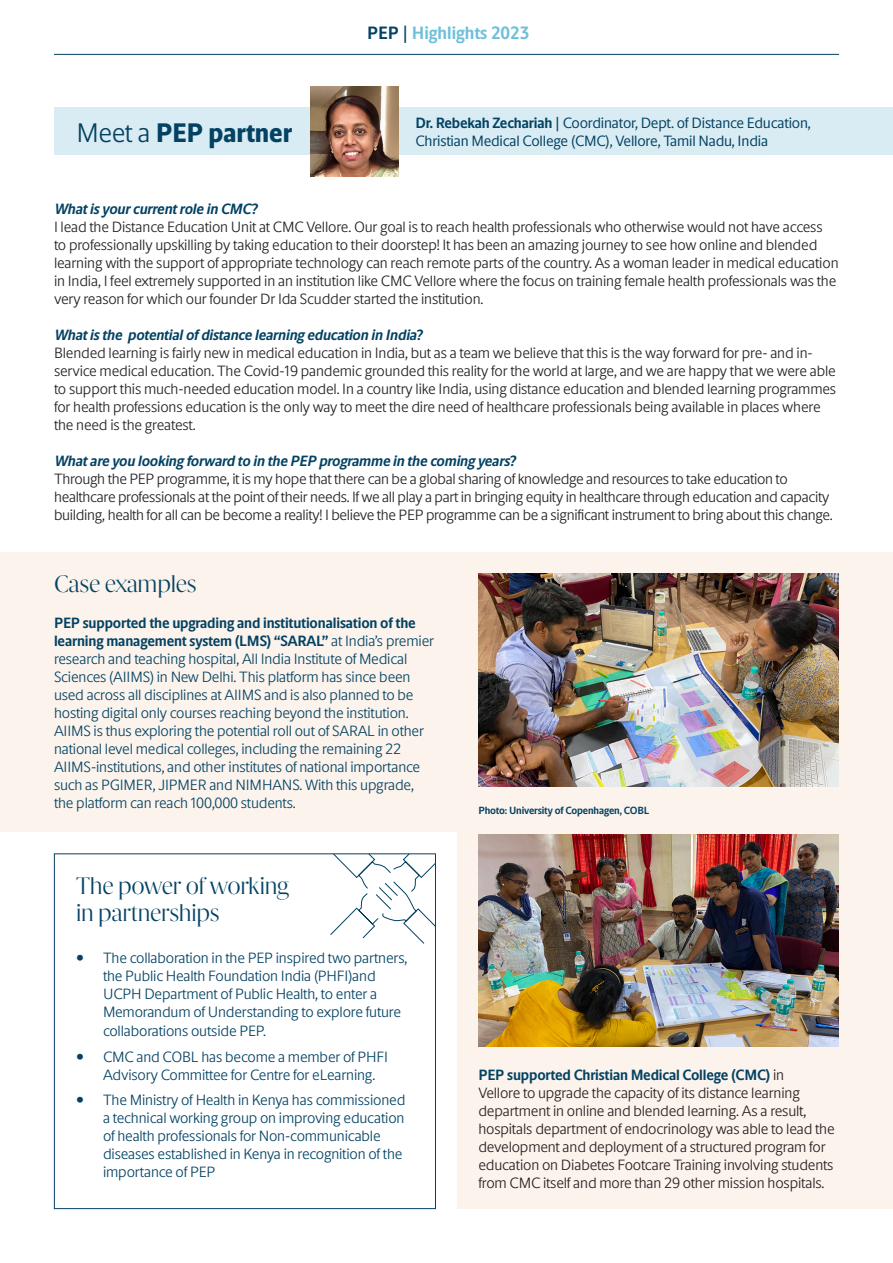
<style>
.page{position:relative;width:893px;height:1263px;background:#fff}
.page>*{position:absolute;margin:0;border:0;box-sizing:border-box;transform-origin:0 0}
.t1{font:800 27px "Novo Apply Sans";letter-spacing:-.005em;color:#034263}
.t2{font:300 24px "Novo Apply Serif";letter-spacing:-.01em;color:#034263}
.t3{font:700 18px "Novo Apply Sans";color:#6ec0d9}
.t4{font:300 15px/18px "Novo Apply Sans";letter-spacing:-.01em;color:#231f20}
.t5{font:300 15px/18px "Novo Apply Sans";letter-spacing:-.01em;color:#034263}
.t6{font:italic 700 15px "Novo Apply Sans";letter-spacing:-.01em;color:#034263}
.t7{font:15px/18px "Novo Apply Sans";letter-spacing:-.01em;color:#034263}
.t8{font:700 10.5px "Novo Apply Sans";letter-spacing:-.01em;color:#034263}
.s1{font-weight:300}
.s2{color:#034263}
.s3{font-weight:500;color:#034263}
.s4{font-weight:700}
.s5{font-weight:500}
.s6{font-weight:700;color:#034263}
</style>
<div class="page">
<svg style="left:329px;top:853px;width:107px;height:91px"></svg>
<div style="left:0;top:552px;width:893px;height:279px;background:#fbf3ec"></div>
<div style="left:457px;top:552px;width:436px;height:657px;background:#fbf3ec"></div>
<div style="left:54px;top:108px;width:839px;height:47px;background:#d9ecf4"></div>
<hr style="left:54px;top:54px;width:785px;height:1px;background:#034263">
<img style="left:311px;top:87px;width:88px;height:89px">
<img style="left:478px;top:574px;width:361px;height:212px">
<img style="left:478px;top:834px;width:361px;height:213px">
<p class="t1" style="left:77px;top:113px;width:217px"><span class="s1">Meet a</span> PEP partner</p>
<p class="t3" style="left:367px;top:20px;width:164px"><span class="s2">PEP</span> <span class="s3">|</span> Highlights 2023</p>
<p class="t7" style="left:415px;top:113px;width:397px"><span class="s4">Dr. Rebekah Zechariah</span> <span class="s5">|</span> Coordinator, Dept. of Distance Education,<br>Christian Medical College (CMC), Vellore, Tamil Nadu, India</p>
<p class="t6" style="left:54px;top:198px;width:205px">What is your current role in CMC?</p>
<p class="t4" style="left:54px;top:217px;width:786px">I lead the Distance Education Unit at CMC Vellore. Our goal is to reach health professionals who otherwise would not have access to professionally upskilling by taking education to their doorstep! It has been an amazing journey to see how online and blended learning with the support of appropriate technology can reach remote parts of the country. As a woman leader in medical education in India, I feel extremely supported in an institution like CMC Vellore where the focus on training female health professionals was the very reason for which our founder Dr Ida Scudder started the institution.</p>
<p class="t6" style="left:54px;top:324px;width:370px">What is the potential of distance learning education in India?</p>
<p class="t4" style="left:54px;top:343px;width:784px">Blended learning is fairly new in medical education in India, but as a team we believe that this is the way forward for pre- and in&shy;service medical education. The Covid-19 pandemic grounded this reality for the world at large, and we are happy that we were able to support this much-needed education model. In a country like India, using distance education and blended learning programmes for health professions education is the only way to meet the dire need of healthcare professionals being available in places where the need is the greatest.</p>
<p class="t6" style="left:54px;top:450px;width:463px">What are you looking forward to in the PEP programme in the coming years?</p>
<p class="t4" style="left:54px;top:469px;width:780px">Through the PEP programme, it is my hope that there can be a global sharing of knowledge and resources to take education to healthcare professionals at the point of their needs. If we all play a part in bringing equity in healthcare through education and capacity building, health for all can be become a reality! I believe the PEP programme can be a significant instrument to bring about this change.</p>
<p class="t2" style="left:54px;top:565px;width:144px">Case examples</p>
<p class="t5" style="left:54px;top:613px;width:382px"><span class="s4">PEP supported the upgrading and institutionalisation of the learning management system (LMS) “SARAL”</span> at India’s premier research and teaching hospital, All India Institute of Medical Sciences (AIIMS) in New Delhi. This platform has since been used across all disciplines at AIIMS and is also planned to be hosting digital only courses reaching beyond the institution.<br>AIIMS is thus exploring the potential roll out of SARAL in other national level medical colleges, including the remaining 22<br>AIIMS-institutions, and other institutes of national importance such as PGIMER, JIPMER and NIMHANS. With this upgrade, the platform can reach 100,000 students.</p>
<p class="t2" style="left:76px;top:867px;width:215px">The power of working</p>
<p class="t2" style="left:76px;top:894px;width:145px">in partnerships</p>
<p class="t5" style="left:103px;top:948px;width:306px;text-indent:-27px">• The collaboration in the PEP inspired two partners, the Public Health Foundation India (PHFI)and UCPH Department of Public Health, to enter a Memorandum of Understanding to explore future</p>
<p class="t5" style="left:103px;top:1021px;width:165px">collaborations outside PEP.</p>
<p class="t5" style="left:103px;top:1047px;width:287px;text-indent:-27px">• CMC and COBL has become a member of PHFI<br>Advisory Committee for Centre for eLearning.</p>
<p class="t5" style="left:103px;top:1090px;width:304px;text-indent:-27px">• The Ministry of Health in Kenya has commissioned a technical working group on improving education of health professionals for Non-communicable diseases established in Kenya in recognition of the importance of PEP</p>
<p class="t8" style="left:478px;top:803px;width:172px">Photo: University of Copenhagen, COBL</p>
<p class="t4" style="left:478px;top:1065px;width:358px"><span class="s6">PEP supported Christian Medical College (CMC)</span> in<br>Vellore to upgrade the capacity of its distance learning department in online and blended learning. As a result, hospitals department of endocrinology was able to lead the development and deployment of a structured program for education on Diabetes Footcare Training involving students from CMC itself and more than 29 other mission hospitals.</p>
</div>
